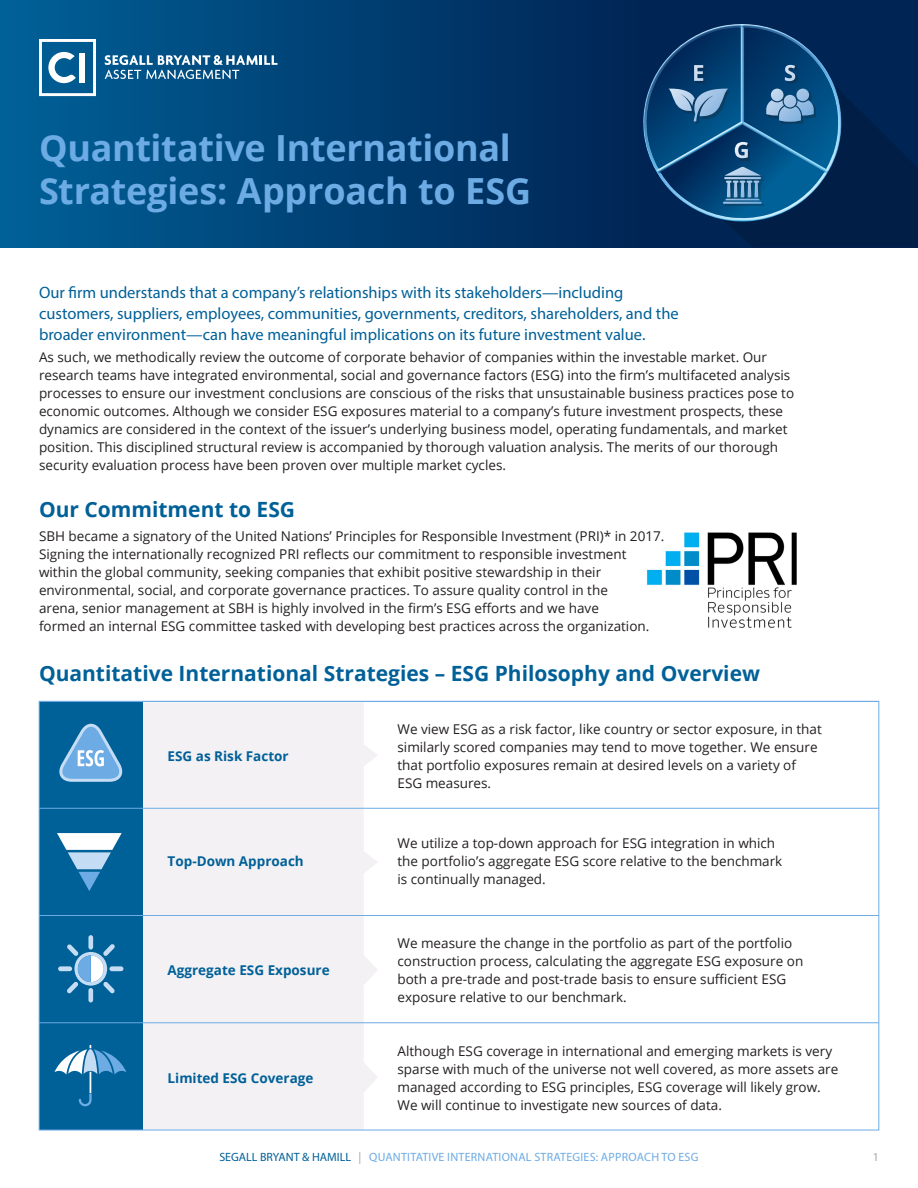
<style>
.page{position:relative;width:918px;height:1188px;background:#fff}
.page>*{position:absolute;margin:0;border:0;box-sizing:border-box;transform-origin:0 0}
.t1{font:700 36px/43.2px "Open Sans";letter-spacing:-.01em;color:#6dabe4}
.t2{font:700 21px "Open Sans";color:#006098}
.t3{font:16.5px/21px "Myriad Pro";color:#006098}
.t4{font:13.5px/18px "Open Sans";color:#231f20}
.t5{font:700 13.5px "Open Sans";color:#006098}
.t6{font:12px "Myriad Pro";letter-spacing:.02em;color:#6dabe4}
.t7{font:12px "Myriad Pro";color:#a3a8ad}
.s1{color:#006098}
.s2{color:#a3a8ad}
</style>
<div class="page">
<img style="left:646px;top:534px;width:149px;height:93px">
<div style="left:641px;top:531px;width:157px;height:99px;border:2px solid #fff"></div>
<div style="left:0;top:0;width:918px;height:248px;background:linear-gradient(to right,#005b91,#001847)"></div>
<svg style="left:631px;top:24px;width:287px;height:224px;background:#00224e"></svg>
<svg style="left:642px;top:26px;width:200px;height:197px;background:#154d7d"></svg>
<hr style="left:39px;top:808px;width:840px;height:1px;background:#6dabe4">
<hr style="left:39px;top:915px;width:840px;height:1px;background:#6dabe4">
<hr style="left:39px;top:1023px;width:840px;height:1px;background:#6dabe4">
<svg style="left:39px;top:702px;width:339px;height:428px"></svg>
<svg style="left:39px;top:39px;width:57px;height:57px"></svg>
<svg style="left:105px;top:55px;width:173px;height:24px;background:#4980a6"></svg>
<p class="t1" style="left:39px;top:125px;width:494px">Quantitative International<br>Strategies: Approach to ESG</p>
<p class="t3" style="left:39px;top:282px;width:641px">Our firm understands that a company’s relationships with its stakeholders—including customers, suppliers, employees, communities, governments, creditors, shareholders, and the broader environment—can have meaningful implications on its future investment value.</p>
<p class="t4" style="left:39px;top:348px;width:757px">As such, we methodically review the outcome of corporate behavior of companies within the investable market. Our research teams have integrated environmental, social and governance factors (ESG) into the firm’s multifaceted analysis processes to ensure our investment conclusions are conscious of the risks that unsustainable business practices pose to economic outcomes. Although we consider ESG exposures material to a company’s future investment prospects, these dynamics are considered in the context of the issuer’s underlying business model, operating fundamentals, and market position. This disciplined structural review is accompanied by thorough valuation analysis. The merits of our thorough security evaluation process have been proven over multiple market cycles.</p>
<p class="t2" style="left:39px;top:495px;width:258px">Our Commitment to ESG</p>
<p class="t4" style="left:39px;top:527px;width:627px">SBH became a signatory of the United Nations’ Principles for Responsible Investment (PRI)* in 2017.<br>Signing the internationally recognized PRI reflects our commitment to responsible investment within the global community, seeking companies that exhibit positive stewardship in their environmental, social, and corporate governance practices. To assure quality control in the<br>arena, senior management at SBH is highly involved in the firm’s ESG efforts and we have<br>formed an internal ESG committee tasked with developing best practices across the organization.</p>
<p class="t2" style="left:39px;top:659px;width:723px">Quantitative International Strategies – ESG Philosophy and Overview</p>
<p class="t4" style="left:398px;top:720px;width:426px">We view ESG as a risk factor, like country or sector exposure, in that similarly scored companies may tend to move together. We ensure that portfolio exposures remain at desired levels on a variety of ESG measures.</p>
<p class="t5" style="left:168px;top:747px;width:123px">ESG as Risk Factor</p>
<p class="t5" style="left:168px;top:852px;width:138px">Top-Down Approach</p>
<p class="t5" style="left:168px;top:961px;width:164px">Aggregate ESG Exposure</p>
<p class="t5" style="left:168px;top:1068px;width:147px">Limited ESG Coverage</p>
<p class="t4" style="left:398px;top:834px;width:386px">We utilize a top-down approach for ESG integration in which the portfolio’s aggregate ESG score relative to the benchmark is continually managed.</p>
<p class="t4" style="left:398px;top:934px;width:407px">We measure the change in the portfolio as part of the portfolio construction process, calculating the aggregate ESG exposure on both a pre-trade and post-trade basis to ensure sufficient ESG exposure relative to our benchmark.</p>
<p class="t4" style="left:398px;top:1041px;width:442px">Although ESG coverage in international and emerging markets is very sparse with much of the universe not well covered, as more assets are managed according to ESG principles, ESG coverage will likely grow.<br>We will continue to investigate new sources of data.</p>
<p class="t6" style="left:219px;top:1150px;width:481px"><span class="s1">SEGALL BRYANT &amp; HAMILL</span> <span class="s2">|</span> QUANTITATIVE INTERNATIONAL STRATEGIES: APPROACH TO ESG</p>
<p class="t7" style="left:873px;top:1150px;width:8px">1</p>
</div>
